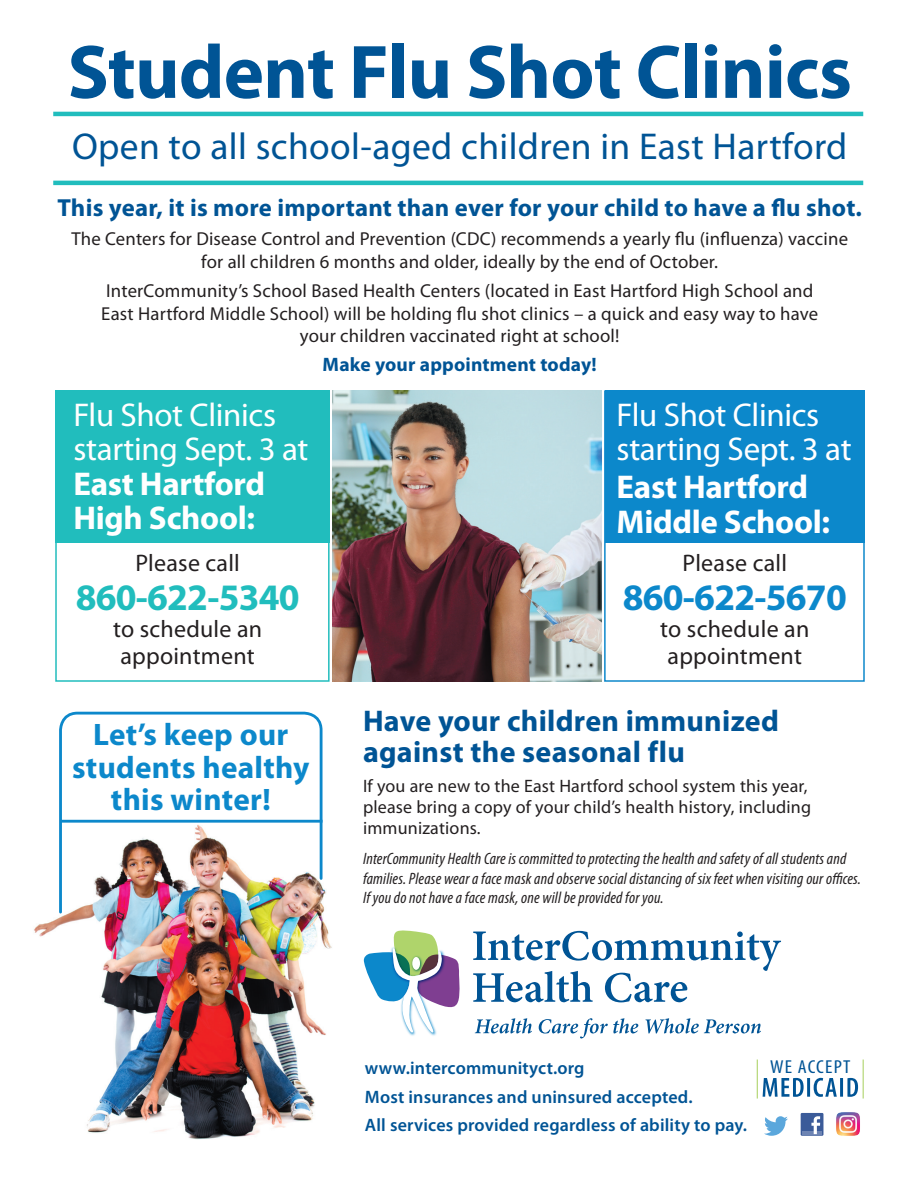
<style>
.page{position:relative;width:918px;height:1188px;background:#fff}
.page>*{position:absolute;margin:0;border:0;box-sizing:border-box;transform-origin:0 0}
.t1{font:700 76.5px "Myriad Pro";letter-spacing:-.01em;color:#005495}
.t2{font:37.5px "Myriad Pro";letter-spacing:.01em;color:#005495}
.t3{font:700 37.5px "Myriad Pro";letter-spacing:-.02em;color:#21bdbd}
.t4{font:700 37.5px "Myriad Pro";letter-spacing:-.02em;color:#0c88cb}
.t5{font:33px/34.5px "Myriad Pro";letter-spacing:-.01em;color:#fff}
.t6{font:700 33px/34.5px "Myriad Pro";letter-spacing:-.01em;color:#fff}
.t7{font:700 31.2px/32.5px "Myriad Pro";letter-spacing:.01em;color:#0c88cb;text-align:center}
.t8{font:700 30px/31.5px "Myriad Pro";letter-spacing:.01em;color:#005495}
.t9{font:700 24.75px "Myriad Pro";letter-spacing:.01em;color:#005495}
.t10{font:24px/27px "Myriad Pro";letter-spacing:.01em;color:#231f20;text-align:center}
.t11{font:700 19.5px "Myriad Pro";letter-spacing:.01em;color:#005495}
.t12{font:18.75px/22.5px "Myriad Pro";letter-spacing:.01em;color:#231f20;text-align:center}
.t13{font:condensed 18.75px "Myriad Pro";letter-spacing:.06em;color:#005495;scale:1.1 1}
.t14{font:18px/21px "Myriad Pro";letter-spacing:.01em;color:#231f20}
.t15{font:600 18px "Myriad Pro";letter-spacing:.01em;color:#005495}
.t16{font:italic condensed 16.5px/19.5px "Myriad Pro";letter-spacing:.01em;color:#231f20}
.s1{font-weight:700}
</style>
<div class="page">
<img style="left:333px;top:390px;width:268px;height:292px">
<img style="left:34px;top:889px;width:298px;height:251px">
<div style="left:604px;top:390px;width:261px;height:292px;border:2px solid #0c88cb"></div>
<hr style="left:757px;top:1060px;width:1px;height:39px;background:#afd46b">
<hr style="left:863px;top:1060px;width:1px;height:39px;background:#afd46b">
<svg style="left:763px;top:1078px;width:95px;height:19px"></svg>
<img style="left:408px;top:1033px;width:29px;height:3px">
<svg style="left:363px;top:930px;width:97px;height:103px"></svg>
<div style="left:412px;top:957px;width:8px;height:13px;background:#fff;border-radius:50%"></div>
<svg style="left:475px;top:1018px;width:57px;height:15px"></svg>
<svg style="left:539px;top:1018px;width:99px;height:21px"></svg>
<svg style="left:645px;top:1018px;width:116px;height:15px"></svg>
<svg style="left:473px;top:931px;width:308px;height:71px"></svg>
<div style="left:605px;top:390px;width:260px;height:153px;background:#0c88cb"></div>
<div style="left:55px;top:390px;width:275px;height:153px;background:#21bdbd"></div>
<div style="left:55px;top:390px;width:275px;height:292px;border:2px solid #21bdbd"></div>
<img style="left:58px;top:711px;width:266px;height:204px">
<hr style="left:61px;top:820px;width:262px;height:3px;background:#0c88cb">
<hr style="left:53px;top:112px;width:810px;height:4px;background:#21bdbd">
<hr style="left:53px;top:181px;width:810px;height:4px;background:#21bdbd">
<div style="left:801px;top:1113px;width:22px;height:23px;background:#3b5b99"></div>
<hr style="left:802px;top:1131px;width:20px;height:3px;background:#6d84b3">
<svg style="left:811px;top:1116px;width:9px;height:18px"></svg>
<img style="left:836px;top:1112px;width:24px;height:24px">
<svg style="left:764px;top:1116px;width:24px;height:20px"></svg>
<p class="t1" style="left:68px;top:22px;width:786px">Student Flu Shot Clinics</p>
<p class="t2" style="left:72px;top:124px;width:777px">Open to all school-aged children in East Hartford</p>
<p class="t9" style="left:57px;top:192px;width:806px">This year, it is more important than ever for your child to have a flu shot.</p>
<p class="t12" style="left:71px;top:228px;width:778px">The Centers for Disease Control and Prevention (CDC) recommends a yearly flu (influenza) vaccine for all children 6 months and older, ideally by the end of October.</p>
<p class="t12" style="left:101px;top:279px;width:718px">InterCommunity’s School Based Health Centers (located in East Hartford High School and<br>East Hartford Middle School) will be holding flu shot clinics – a quick and easy way to have your children vaccinated right at school!</p>
<p class="t11" style="left:323px;top:352px;width:276px">Make your appointment today!</p>
<p class="t5" style="left:73px;top:397px;width:236px">Flu Shot Clinics starting Sept. 3 at<br><span class="s1">East Hartford<br>High School:</span></p>
<p class="t10" style="left:135px;top:550px;width:106px">Please call</p>
<p class="t3" style="left:76px;top:573px;width:226px">860-622-5340</p>
<p class="t10" style="left:113px;top:616px;width:151px">to schedule an appointment</p>
<p class="t7" style="left:72px;top:717px;width:239px">Let’s keep our students healthy this winter!</p>
<p class="t5" style="left:617px;top:397px;width:236px">Flu Shot Clinics starting Sept. 3 at</p>
<p class="t6" style="left:617px;top:469px;width:215px">East Hartford<br>Middle School:</p>
<p class="t10" style="left:683px;top:550px;width:106px">Please call</p>
<p class="t4" style="left:623px;top:573px;width:226px">860-622-5670</p>
<p class="t10" style="left:660px;top:616px;width:151px">to schedule an appointment</p>
<p class="t8" style="left:363px;top:704px;width:417px">Have your children immunized against the seasonal flu</p>
<p class="t14" style="left:363px;top:775px;width:450px">If you are new to the East Hartford school system this year, please bring a copy of your child’s health history, including immunizations.</p>
<p class="t16" style="left:363px;top:849px;width:500px">InterCommunity Health Care is committed to protecting the health and safety of all students and families. Please wear a face mask and observe social distancing of six feet when visiting our offices.<br>If you do not have a face mask, one will be provided for you.</p>
<p class="t15" style="left:365px;top:1057px;width:221px">www.intercommunityct.org</p>
<p class="t13" style="left:770px;top:1056px;width:75px">WE ACCEPT</p>
<p class="t15" style="left:365px;top:1085px;width:329px">Most insurances and uninsured accepted.</p>
<p class="t15" style="left:365px;top:1114px;width:384px">All services provided regardless of ability to pay.</p>
</div>
